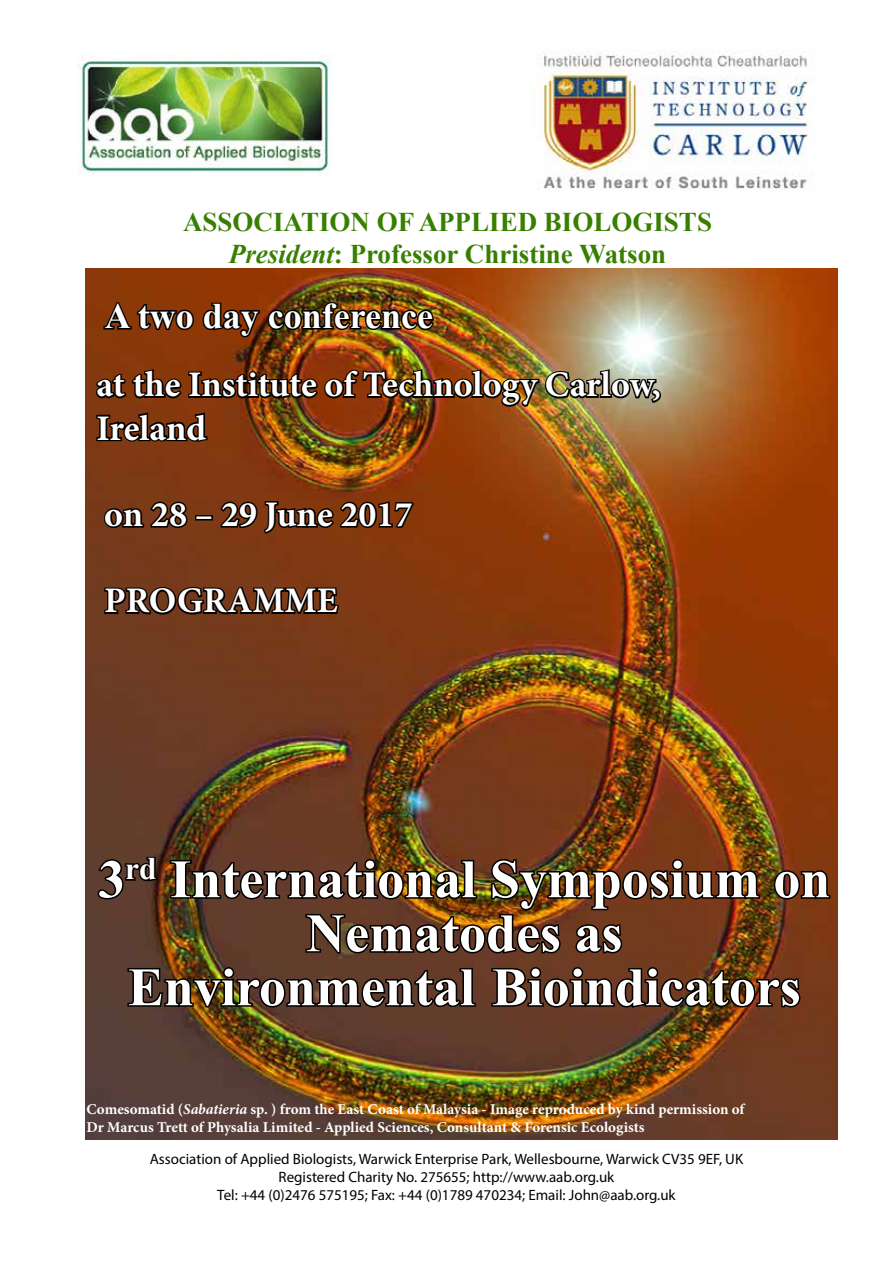
<style>
.page{position:relative;width:893px;height:1263px;background:#fff}
.page>*{position:absolute;margin:0;border:0;box-sizing:border-box;transform-origin:0 0}
.t1{font:700 54px/54px "Times New Roman";color:#fff;text-align:center}
.t2{font:700 36px/43.2px "Minion Pro";color:#fff}
.t3{font:700 36px "Times New Roman";color:#fff}
.t4{font:700 27px/32.4px "Times New Roman";color:#387f00;text-align:center}
.t5{font:15px/18px "Myriad Pro";color:#000;text-align:center}
.t6{font:700 15px/18px "Minion Pro";color:#fff}
.s1{font-style:italic}
</style>
<div class="page">
<img style="left:85px;top:268px;width:753px;height:872px">
<img style="left:95px;top:268px;width:567px;height:348px">
<img style="left:78px;top:54px;width:255px;height:121px">
<svg style="left:95px;top:852px;width:64px;height:50px;background:#422920"></svg>
<svg style="left:772px;top:868px;width:60px;height:33px;background:#48240c"></svg>
<img style="left:168px;top:857px;width:593px;height:98px">
<img style="left:126px;top:965px;width:351px;height:45px">
<svg style="left:490px;top:965px;width:313px;height:44px;background:#452513"></svg>
<img style="left:538px;top:51px;width:274px;height:138px">
<h3 class="t4" style="left:183px;top:205px;width:530px">ASSOCIATION OF APPLIED BIOLOGISTS<br><span class="s1">President</span>: Professor Christine Watson</h3>
<h2 class="t3" style="left:105px;top:291px;width:330px">A two day conference</h2>
<h2 class="t2" style="left:96px;top:363px;width:566px">at the Institute of Technology Carlow,<br>Ireland</h2>
<h2 class="t2" style="left:104px;top:492px;width:310px">on 28 – 29 June 2017</h2>
<h2 class="t2" style="left:104px;top:579px;width:235px">PROGRAMME</h2>
<h1 class="t1" style="left:98px;top:851px;width:734px">3<sup>rd</sup> International Symposium on<br>Nematodes as<br>Environmental Bioindicators</h1>
<p class="t6" style="left:87px;top:1100px;width:659px">Comesomatid (<span class="s1">Sabatieria</span> sp. ) from the East Coast of Malaysia - Image reproduced by kind permission of<br>Dr Marcus Trett of Physalia Limited - Applied Sciences, Consultant &amp; Forensic Ecologists</p>
<p class="t5" style="left:150px;top:1149px;width:595px">Association of Applied Biologists, Warwick Enterprise Park, Wellesbourne, Warwick CV35 9EF, UK<br>Registered Charity No. 275655; http://www.aab.org.uk<br>Tel: +44 (0)2476 575195; Fax: +44 (0)1789 470234; Email: John@aab.org.uk</p>
</div>
